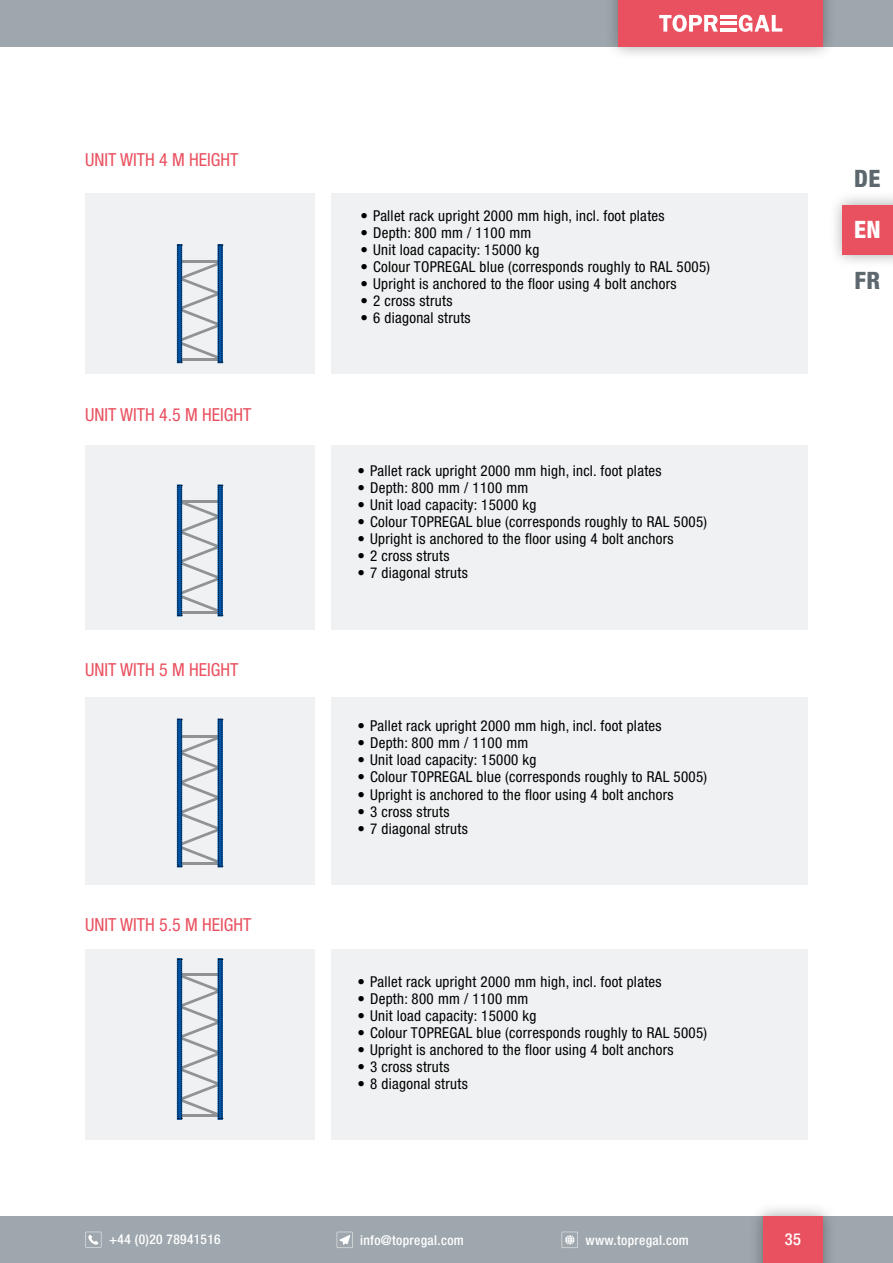
<style>
.page{position:relative;width:893px;height:1263px;background:#fff}
.page>*{position:absolute;margin:0;border:0;box-sizing:border-box;transform-origin:0 0}
.t1{font:800 condensed 24px "Helvetica Neue LT Pro";color:#5c686e}
.t2{font:800 condensed 24px "Helvetica Neue LT Pro";color:#fff}
.t3{font:condensed 18px "Helvetica Neue LT Pro";color:#ea5160}
.t4{font:500 condensed 16.5px "Helvetica Neue LT Pro";color:#fff}
.t5{font:condensed 15px "Helvetica Neue LT Pro";letter-spacing:.02em;color:#000}
.t6{font:500 condensed 13.5px "Helvetica Neue LT Pro";letter-spacing:.025em;color:#fff}
</style>
<div class="page">
<div style="left:0;top:1216px;width:893px;height:47px;background:#9ea7ad"></div>
<svg style="left:562px;top:1232px;width:16px;height:16px"></svg>
<svg style="left:337px;top:1232px;width:16px;height:16px"></svg>
<svg style="left:85px;top:1232px;width:16px;height:16px"></svg>
<div style="left:0;top:0;width:893px;height:47px;background:#9ea7ad"></div>
<div style="left:829px;top:191px;width:64px;height:77px;background:#000;opacity:.35"></div>
<div style="left:843px;top:205px;width:50px;height:49px;background:#ea5160"></div>
<div style="left:604px;top:0;width:233px;height:61px;background:#000;opacity:.35"></div>
<div style="left:619px;top:0;width:204px;height:47px;background:#ea5160"></div>
<div style="left:749px;top:1202px;width:88px;height:61px;background:#000;opacity:.35"></div>
<div style="left:763px;top:1216px;width:60px;height:47px;background:#ea5160"></div>
<svg style="left:659px;top:15px;width:59px;height:17px"></svg>
<svg style="left:739px;top:15px;width:43px;height:17px"></svg>
<hr style="left:720px;top:15px;width:16px;height:3px;background:#fff">
<hr style="left:720px;top:22px;width:16px;height:3px;background:#fff">
<hr style="left:720px;top:28px;width:16px;height:4px;background:#fff">
<div style="left:332px;top:193px;width:476px;height:180px;background:#eff1f2"></div>
<div style="left:332px;top:445px;width:476px;height:184px;background:#eff1f2"></div>
<div style="left:332px;top:697px;width:476px;height:187px;background:#eff1f2"></div>
<div style="left:332px;top:949px;width:476px;height:190px;background:#eff1f2"></div>
<div style="left:85px;top:193px;width:230px;height:180px;background:#eff1f2"></div>
<div style="left:85px;top:445px;width:230px;height:184px;background:#eff1f2"></div>
<div style="left:85px;top:697px;width:230px;height:187px;background:#eff1f2"></div>
<div style="left:85px;top:949px;width:230px;height:191px;background:#eff1f2"></div>
<p class="t3" style="left:85px;top:149px;width:155px">UNIT WITH 4 M HEIGHT</p>
<p class="t3" style="left:85px;top:404px;width:168px">UNIT WITH 4.5 M HEIGHT</p>
<p class="t3" style="left:85px;top:659px;width:155px">UNIT WITH 5 M HEIGHT</p>
<p class="t3" style="left:85px;top:914px;width:168px">UNIT WITH 5.5 M HEIGHT</p>
<p class="t5" style="left:360px;top:207px;width:306px">• Pallet rack upright 2000 mm high, incl. foot plates</p>
<p class="t5" style="left:360px;top:224px;width:173px">• Depth: 800 mm / 1100 mm</p>
<p class="t5" style="left:360px;top:241px;width:181px">• Unit load capacity: 15000 kg</p>
<p class="t5" style="left:360px;top:258px;width:351px">• Colour TOPREGAL blue (corresponds roughly to RAL 5005)</p>
<p class="t5" style="left:360px;top:275px;width:318px">• Upright is anchored to the floor using 4 bolt anchors</p>
<p class="t5" style="left:360px;top:292px;width:94px">• 2 cross struts</p>
<p class="t5" style="left:360px;top:309px;width:112px">• 6 diagonal struts</p>
<p class="t5" style="left:357px;top:462px;width:306px">• Pallet rack upright 2000 mm high, incl. foot plates</p>
<p class="t5" style="left:357px;top:479px;width:173px">• Depth: 800 mm / 1100 mm</p>
<p class="t5" style="left:357px;top:496px;width:181px">• Unit load capacity: 15000 kg</p>
<p class="t5" style="left:357px;top:513px;width:351px">• Colour TOPREGAL blue (corresponds roughly to RAL 5005)</p>
<p class="t5" style="left:357px;top:530px;width:318px">• Upright is anchored to the floor using 4 bolt anchors</p>
<p class="t5" style="left:357px;top:547px;width:94px">• 2 cross struts</p>
<p class="t5" style="left:357px;top:564px;width:112px">• 7 diagonal struts</p>
<p class="t5" style="left:357px;top:717px;width:306px">• Pallet rack upright 2000 mm high, incl. foot plates</p>
<p class="t5" style="left:357px;top:734px;width:173px">• Depth: 800 mm / 1100 mm</p>
<p class="t5" style="left:357px;top:751px;width:181px">• Unit load capacity: 15000 kg</p>
<p class="t5" style="left:357px;top:768px;width:351px">• Colour TOPREGAL blue (corresponds roughly to RAL 5005)</p>
<p class="t5" style="left:357px;top:785px;width:318px">• Upright is anchored to the floor using 4 bolt anchors</p>
<p class="t5" style="left:357px;top:802px;width:94px">• 3 cross struts</p>
<p class="t5" style="left:357px;top:819px;width:112px">• 7 diagonal struts</p>
<p class="t5" style="left:357px;top:972px;width:306px">• Pallet rack upright 2000 mm high, incl. foot plates</p>
<p class="t5" style="left:357px;top:989px;width:173px">• Depth: 800 mm / 1100 mm</p>
<p class="t5" style="left:357px;top:1006px;width:181px">• Unit load capacity: 15000 kg</p>
<p class="t5" style="left:357px;top:1023px;width:351px">• Colour TOPREGAL blue (corresponds roughly to RAL 5005)</p>
<p class="t5" style="left:357px;top:1040px;width:318px">• Upright is anchored to the floor using 4 bolt anchors</p>
<p class="t5" style="left:357px;top:1057px;width:94px">• 3 cross struts</p>
<p class="t5" style="left:357px;top:1074px;width:112px">• 8 diagonal struts</p>
<h1 class="t1" style="left:854px;top:164px;width:28px">DE</h1>
<h1 class="t2" style="left:854px;top:215px;width:28px">EN</h1>
<h1 class="t1" style="left:855px;top:266px;width:27px">FR</h1>
<p class="t6" style="left:109px;top:1231px;width:113px">+44 (0)20 78941516</p>
<p class="t6" style="left:360px;top:1232px;width:105px">info@topregal.com</p>
<p class="t6" style="left:585px;top:1232px;width:105px">www.topregal.com</p>
<p class="t4" style="left:785px;top:1229px;width:18px">35</p>
</div>
